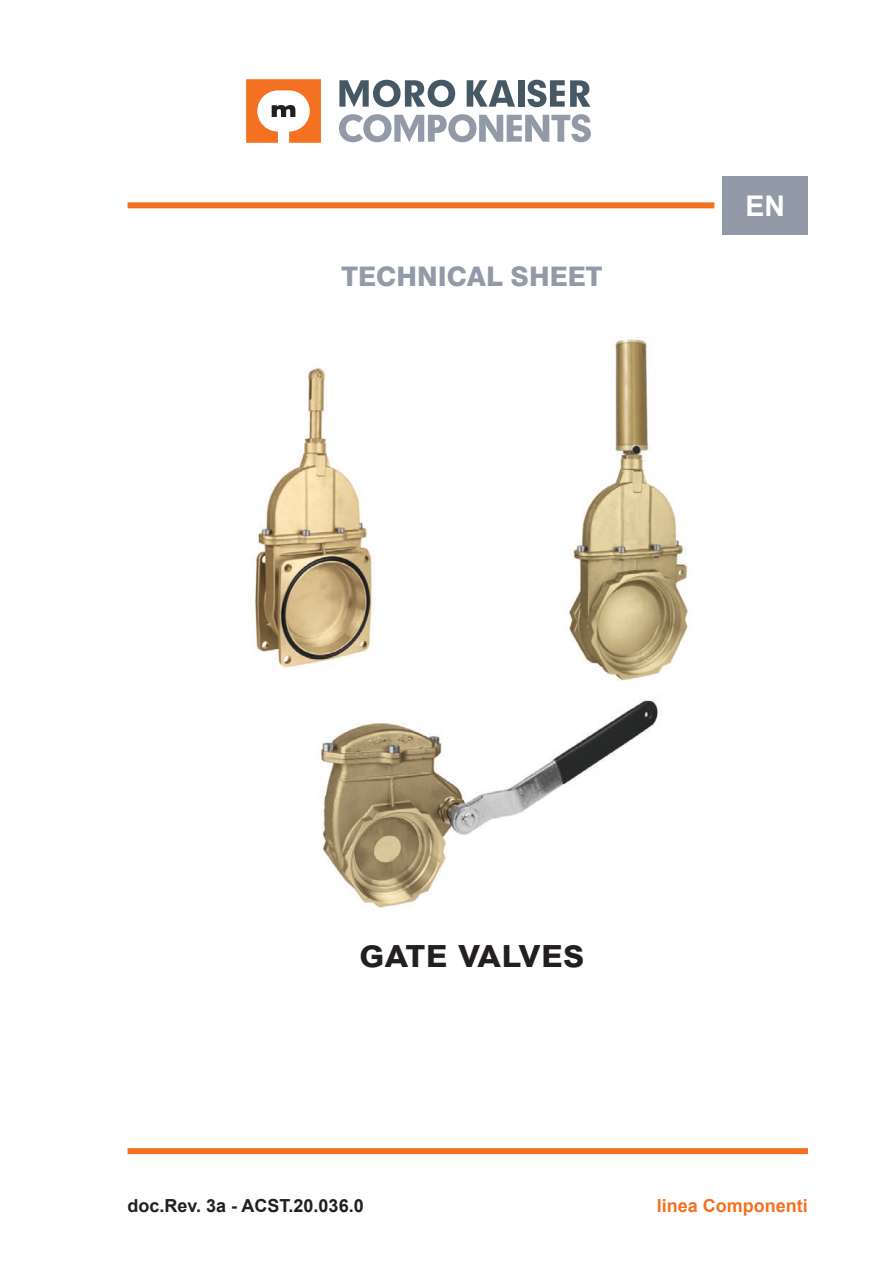
<style>
.page{position:relative;width:893px;height:1263px;background:#fff}
.page>*{position:absolute;margin:0;border:0;box-sizing:border-box;transform-origin:0 0}
.Testo{font:700 39px "Arial";color:#231f20}
.Casella_LINGUA{font:700 28.5px "Arial";color:#fff}
.Linea_Prodotto{font:800 27px "Swiss 721 BT";color:#919aa6}
.Copertina_Doc_Rev{font:700 18px "Arial";color:#231f20}
.Copertina_Doc_Rev-2{font:700 18px "Arial";color:#f37121}
</style>
<div class="page">
<div style="left:723px;top:176px;width:85px;height:59px;background:#919aa6"></div>
<img style="left:254px;top:339px;width:435px;height:569px">
<div style="left:128px;top:1148px;width:680px;height:6px;background:#f37121"></div>
<div style="left:128px;top:202px;width:586px;height:6px;background:#f37121"></div>
<svg style="left:467px;top:80px;width:48px;height:27px"></svg>
<div style="left:518px;top:80px;width:6px;height:27px;background:#475865"></div>
<svg style="left:527px;top:80px;width:63px;height:27px"></svg>
<svg style="left:339px;top:114px;width:252px;height:28px"></svg>
<svg style="left:339px;top:80px;width:116px;height:27px"></svg>
<svg style="left:246px;top:79px;width:75px;height:64px"></svg>
<p class="Linea_Prodotto" style="left:342px;top:260px;width:262px">TECHNICAL SHEET</p>
<p class="Casella_LINGUA" style="left:746px;top:186px;width:41px">EN</p>
<p class="Testo" style="left:359px;top:925px;width:227px">gate valves</p>
<p class="Copertina_Doc_Rev" style="left:128px;top:1193px;width:238px">doc.Rev. 3a - ACST.20.036.0</p>
<p class="Copertina_Doc_Rev-2" style="left:657px;top:1193px;width:153px">linea Componenti</p>
</div>
